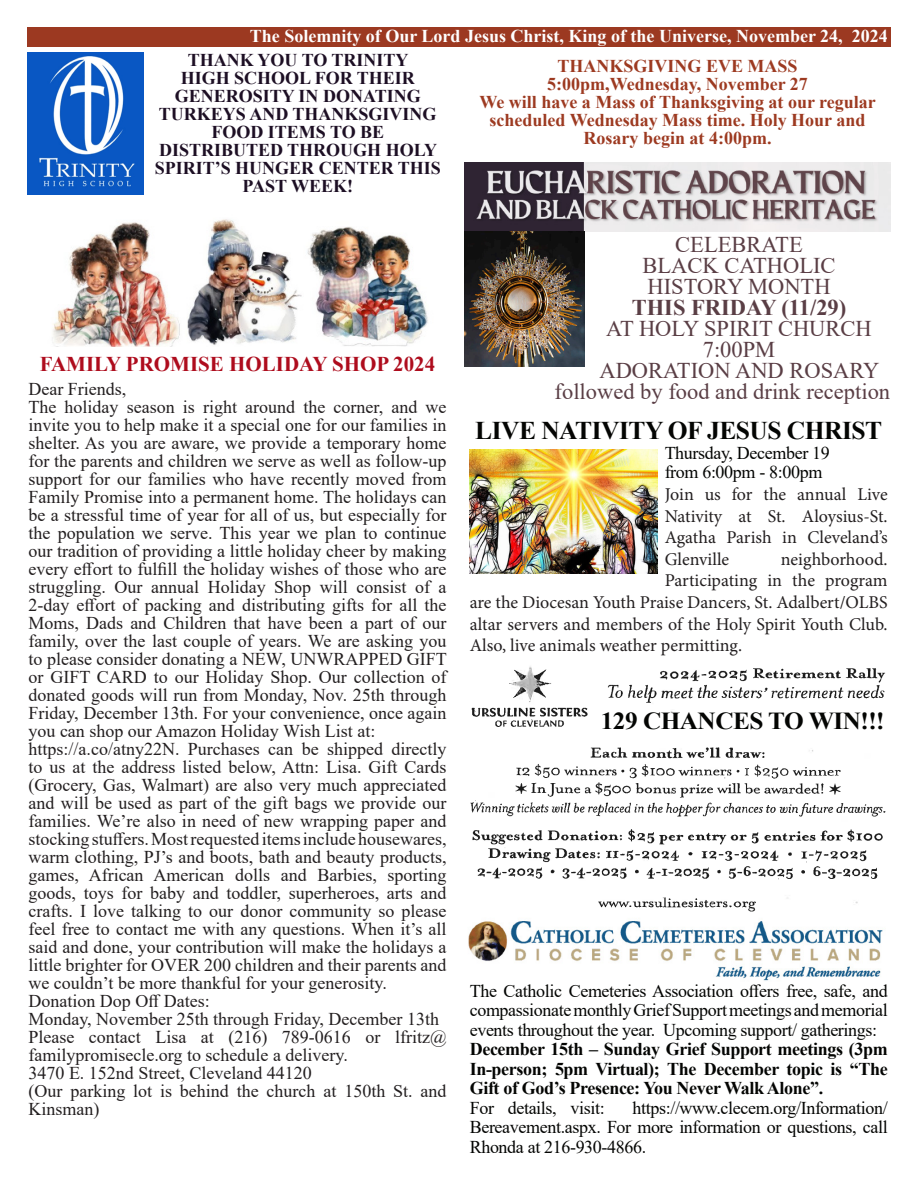
<style>
.page{position:relative;width:918px;height:1188px;background:#fff}
.page>*{position:absolute;margin:0;border:0;box-sizing:border-box;transform-origin:0 0}
.t1{font:700 25.5px "Times New Roman";letter-spacing:-.02em;color:#040503}
.t2{font:700 24.3px "Times New Roman";letter-spacing:-.02em;color:#040503;scale:1.04 1}
.t3{font:22.5px "Times New Roman";color:#5a3e45}
.t4{font:700 22.5px "Times New Roman";color:#5a3e45}
.t5{font:700 21px "Times New Roman";color:#ae0c1d}
.t6{font:18px/18px "Times New Roman";color:#231f20;text-align:justify}
.t7{font:18px/19.5px "Times New Roman";letter-spacing:-.02em;color:#040503;text-align:justify}
.t8{font:18px/21.6px "Minion Pro";color:#231f20;text-align:justify}
.t9{font:700 18px/18px "Times New Roman";color:#1d0f24;text-align:center}
.t10{font:700 18px/18px "Times New Roman";color:#9d3a21;text-align:center}
.t11{font:700 18px/19.5px "Times New Roman";letter-spacing:-.02em;color:#040503;text-align:justify}
.t12{font:700 18px "Times New Roman";color:#fff}
</style>
<div class="page">
<div style="left:27px;top:27px;width:864px;height:19px;background:#9c3921"></div>
<img style="left:468px;top:921px;width:415px;height:60px">
<img style="left:464px;top:163px;width:427px;height:69px">
<img style="left:470px;top:666px;width:416px;height:246px">
<div style="left:675px;top:704px;width:213px;height:29px;background:#fff"></div>
<img style="left:464px;top:232px;width:120px;height:135px">
<img style="left:469px;top:449px;width:189px;height:125px">
<img style="left:27px;top:53px;width:116px;height:141px">
<img style="left:52px;top:219px;width:376px;height:128px">
<p class="t12" style="left:250px;top:23px;width:639px">The Solemnity of Our Lord Jesus Christ, King of the Universe, November 24, 2024</p>
<p class="t9" style="left:155px;top:50px;width:288px">THANK YOU TO TRINITY<br>HIGH SCHOOL FOR THEIR<br>GENEROSITY IN DONATING<br>TURKEYS AND THANKSGIVING<br>FOOD ITEMS TO BE<br>DISTRIBUTED THROUGH HOLY<br>SPIRIT’S HUNGER CENTER THIS<br>PAST WEEK!</p>
<p class="t10" style="left:558px;top:56px;width:242px">THANKSGIVING EVE MASS</p>
<p class="t10" style="left:547px;top:74px;width:262px">5:00pm,Wednesday, November 27</p>
<p class="t10" style="left:479px;top:92px;width:398px">We will have a Mass of Thanksgiving at our regular scheduled Wednesday Mass time. Holy Hour and<br>Rosary begin at 4:00pm.</p>
<p class="t5" style="left:40px;top:348px;width:397px">FAMILY PROMISE HOLIDAY SHOP 2024</p>
<p class="t6" style="left:28px;top:379px;width:99px">Dear Friends,</p>
<p class="t6" style="left:28px;top:397px;width:420px">The holiday season is right around the corner, and we invite you to help make it a special one for our families in shelter. As you are aware, we provide a temporary home for the parents and children we serve as well as follow-up support for our families who have recently moved from Family Promise into a permanent home. The holidays can be a stressful time of year for all of us, but especially for the population we serve. This year we plan to continue our tradition of providing a little holiday cheer by making every effort to fulfill the holiday wishes of those who are struggling. Our annual Holiday Shop will consist of a 2-day effort of packing and distributing gifts for all the Moms, Dads and Children that have been a part of our family, over the last couple of years. We are asking you to please consider donating a NEW, UNWRAPPED GIFT or GIFT CARD to our Holiday Shop. Our collection of donated goods will run from Monday, Nov. 25th through Friday, December 13th. For your convenience, once again you can shop our Amazon Holiday Wish List at:</p>
<p class="t6" style="left:28px;top:739px;width:420px">https://a.co/atny22N. Purchases can be shipped directly to us at the address listed below, Attn: Lisa. Gift Cards (Grocery, Gas, Walmart) are also very much appreciated and will be used as part of the gift bags we provide our families. We’re also in need of new wrapping paper and stocking stuffers. Most requested items include housewares, warm clothing, PJ’s and boots, bath and beauty products, games, African American dolls and Barbies, sporting goods, toys for baby and toddler, superheroes, arts and crafts. I love talking to our donor community so please feel free to contact me with any questions. When it’s all said and done, your contribution will make the holidays a little brighter for OVER 200 children and their parents and we couldn’t be more thankful for your generosity.</p>
<p class="t6" style="left:28px;top:991px;width:183px">Donation Dop Off Dates:</p>
<p class="t6" style="left:28px;top:1009px;width:412px">Monday, November 25th through Friday, December 13th</p>
<p class="t6" style="left:28px;top:1027px;width:420px">Please contact Lisa at (216) 789-0616 or lfritz@ familypromisecle.org to schedule a delivery.</p>
<p class="t6" style="left:28px;top:1063px;width:285px">3470 E. 152nd Street, Cleveland 44120</p>
<p class="t6" style="left:28px;top:1081px;width:420px">(Our parking lot is behind the church at 150th St. and<br>Kinsman)</p>
<p class="t3" style="left:675px;top:228px;width:129px">CELEBRATE</p>
<p class="t3" style="left:643px;top:249px;width:195px">BLACK CATHOLIC</p>
<p class="t3" style="left:647px;top:270px;width:185px">HISTORY MONTH</p>
<p class="t4" style="left:632px;top:291px;width:216px">THIS FRIDAY (11/29)</p>
<p class="t3" style="left:606px;top:312px;width:267px">AT HOLY SPIRIT CHURCH</p>
<p class="t3" style="left:703px;top:333px;width:74px">7:00PM</p>
<p class="t3" style="left:599px;top:354px;width:282px">ADORATION AND ROSARY</p>
<p class="t3" style="left:555px;top:375px;width:337px">followed by food and drink reception</p>
<p class="t1" style="left:475px;top:412px;width:408px">LIVE NATIVITY OF JESUS CHRIST</p>
<p class="t7" style="left:665px;top:443px;width:167px">Thursday, December 19</p>
<p class="t7" style="left:665px;top:462px;width:159px">from 6:00pm - 8:00pm</p>
<p class="t8" style="left:665px;top:484px;width:225px">Join us for the annual Live Nativity at St. Aloysius-St.<br>Agatha Parish in Cleveland’s Glenville</p>
<p class="t8" style="left:781px;top:548px;width:108px">neighborhood.</p>
<p class="t8" style="left:665px;top:570px;width:225px">Participating in the program</p>
<p class="t8" style="left:470px;top:592px;width:419px">are the Diocesan Youth Praise Dancers, St. Adalbert/OLBS</p>
<p class="t8" style="left:470px;top:613px;width:419px">altar servers and members of the Holy Spirit Youth Club.</p>
<p class="t8" style="left:470px;top:635px;width:274px">Also, live animals weather permitting.</p>
<p class="t2" style="left:601px;top:704px;width:274px">129 CHANCES TO WIN!!!</p>
<p class="t7" style="left:470px;top:981px;width:420px">The Catholic Cemeteries Association offers free, safe, and compassionate monthly Grief Support meetings and memorial events throughout the year. Upcoming support/ gatherings:</p>
<p class="t11" style="left:470px;top:1039px;width:419px">December 15th – Sunday Grief Support meetings (3pm In-person; 5pm Virtual); The December topic is “The Gift of God’s Presence: You Never Walk Alone”.</p>
<p class="t7" style="left:470px;top:1098px;width:136px">For details, visit:</p>
<p class="t7" style="left:470px;top:1098px;width:420px;text-indent:163px">https://www.clecem.org/Information/ Bereavement.aspx. For more information or questions, call Rhonda at 216-930-4866.</p>
</div>
